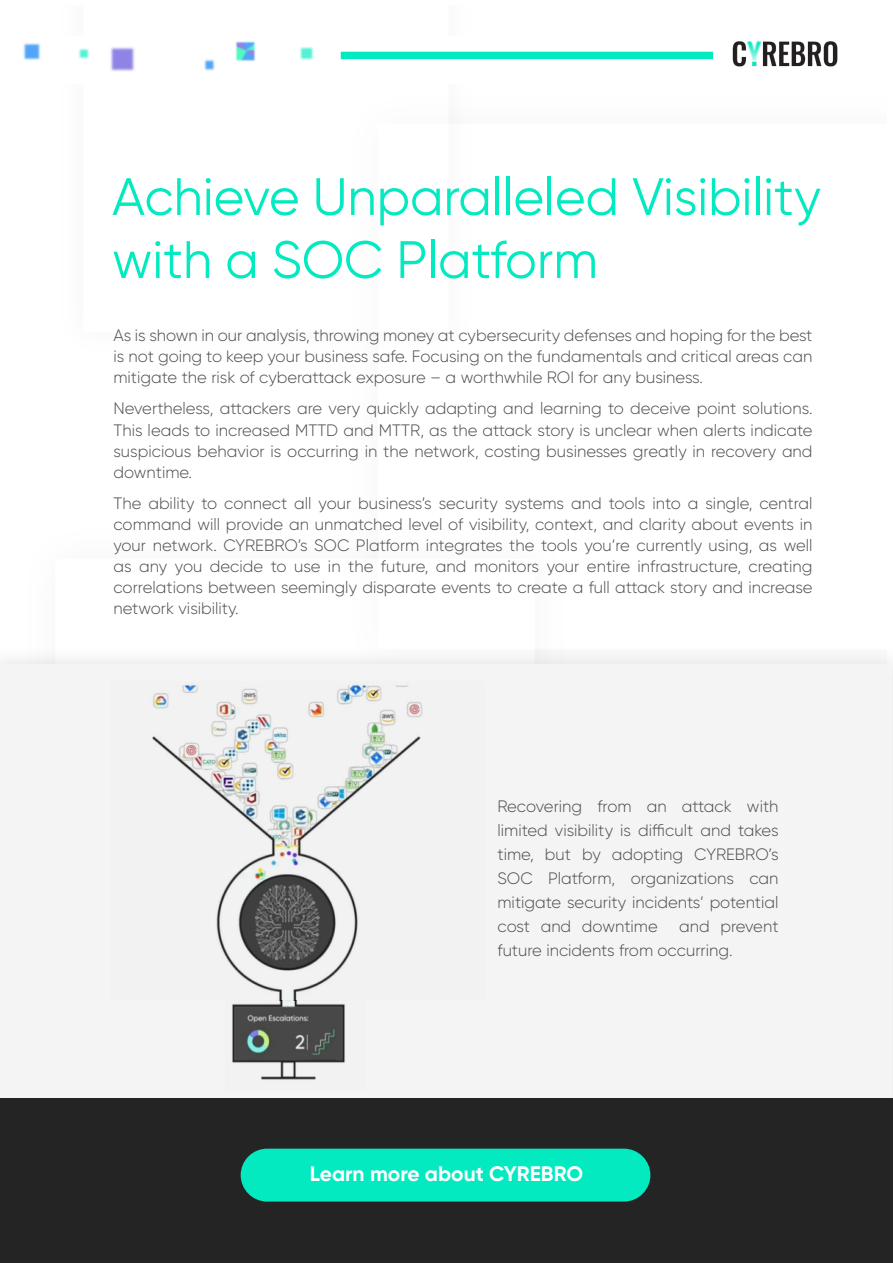
<style>
.page{position:relative;width:893px;height:1263px;background:#fff}
.page>*{position:absolute;margin:0;border:0;box-sizing:border-box;transform-origin:0 0}
.t1{font:52.5px/63px "Gilroy";color:#03eac1}
.t2{font:700 21px "Gilroy";color:#fff}
.t3{font:300 16.5px/21px "Gilroy";color:#4d4d4f;text-align:justify}
</style>
<div class="page">
<img style="left:23px;top:41px;width:689px;height:31px">
<div style="left:0;top:643px;width:893px;height:488px;background:#f4f4f4"></div>
<img style="left:732px;top:40px;width:106px;height:27px">
<div style="left:0;top:1098px;width:893px;height:165px;background:#242424"></div>
<div style="left:241px;top:1149px;width:409px;height:52px;background:#03eac1;border-radius:26px"></div>
<img style="left:152px;top:683px;width:271px;height:318px">
<img style="left:232px;top:1001px;width:114px;height:79px">
<h1 class="t1" style="left:112px;top:165px;width:710px">Achieve Unparalleled Visibility with a SOC Platform</h1>
<p class="t3" style="left:113px;top:324px;width:700px">As is shown in our analysis, throwing money at cybersecurity defenses and hoping for the best is not going to keep your business safe. Focusing on the fundamentals and critical areas can mitigate the risk of cyberattack exposure – a worthwhile ROI for any business.</p>
<p class="t3" style="left:113px;top:398px;width:701px">Nevertheless, attackers are very quickly adapting and learning to deceive point solutions.<br>This leads to increased MTTD and MTTR, as the attack story is unclear when alerts indicate suspicious behavior is occurring in the network, costing businesses greatly in recovery and downtime.</p>
<p class="t3" style="left:113px;top:493px;width:701px">The ability to connect all your business’s security systems and tools into a single, central command will provide an unmatched level of visibility, context, and clarity about events in your network. CYREBRO’s SOC Platform integrates the tools you’re currently using, as well as any you decide to use in the future, and monitors your entire infrastructure, creating correlations between seemingly disparate events to create a full attack story and increase network visibility.</p>
<p class="t3" style="left:497px;top:794px;width:283px;line-height:24px">Recovering from an attack with limited visibility is difficult and takes time, but by adopting CYREBRO’s SOC Platform, organizations can mitigate security incidents’ potential cost and downtime</p>
<p class="t3" style="left:497px;top:914px;width:283px;line-height:24px;text-indent:182px">and prevent future incidents from occurring.</p>
<p class="t2" style="left:310px;top:1160px;width:275px">Learn more about CYREBRO</p>
</div>
